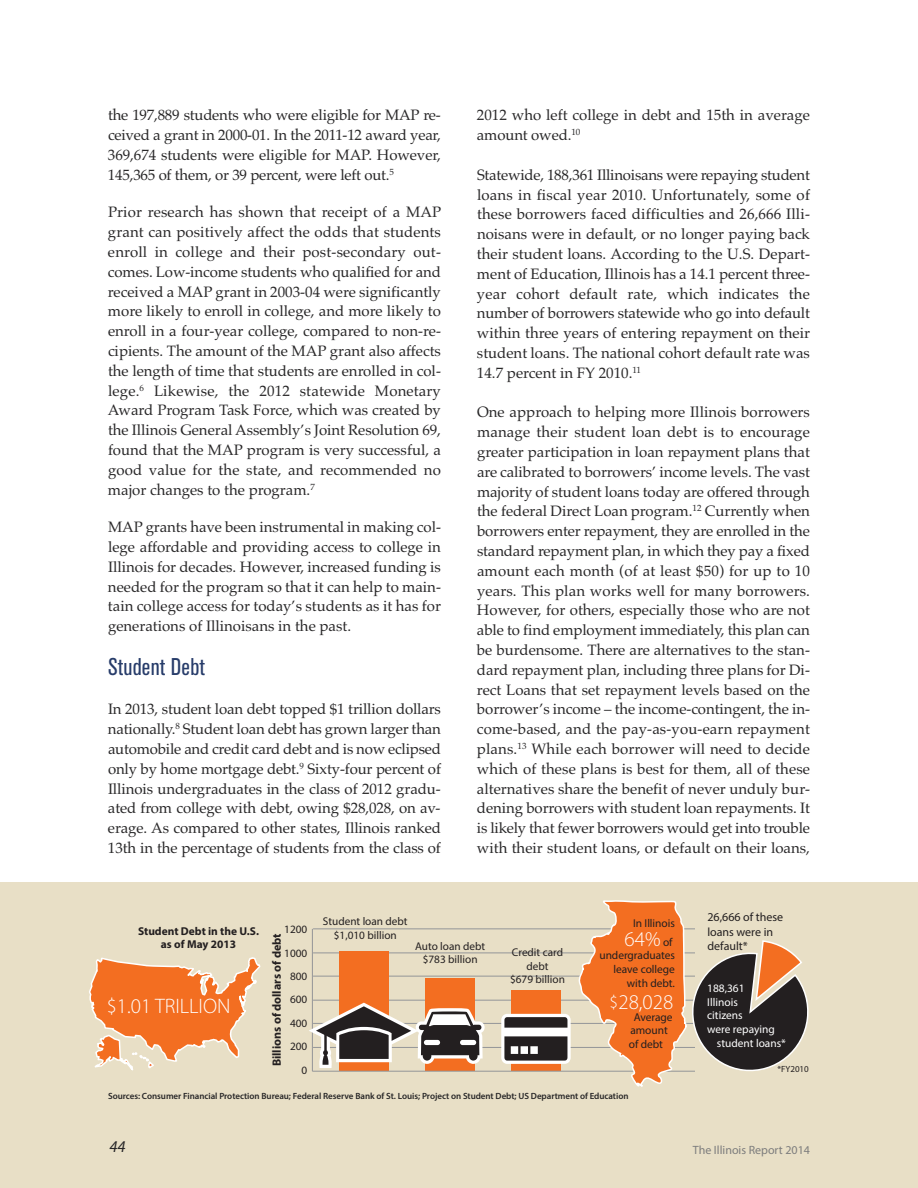
<style>
.page{position:relative;width:918px;height:1188px;background:#fff}
.page>*{position:absolute;margin:0;border:0;box-sizing:border-box;transform-origin:0 0}
.t1{font:condensed 24px "Akzidenz Grotesk Pro";letter-spacing:.01em;color:#273c6a}
.t2{font:300 21px "Myriad Pro";color:#fff}
.t3{font:italic 16.5px "Myriad Pro";color:#272627}
.t4{font:15px/19.8px "Palatino";color:#272627;text-align:justify}
.t5{font:12px/14.4px "Myriad Pro";color:#231f20}
.t6{font:700 12px "Myriad Pro";color:#231f20}
.t7{font:12px "Myriad Pro";color:#7d7d7d}
.t8{font:11.4px/13.6px "Myriad Pro";letter-spacing:-.005em;color:#231f20;text-align:right}
.t9{font:11.4px "Myriad Pro";color:#fff}
.t10{font:700 11.4px/13.6px "Myriad Pro";color:#231f20;text-align:center}
.t11{font:11.25px/23.4px "Myriad Pro";color:#231f20;text-align:center}
.t12{font:600 9px "Myriad Pro";letter-spacing:-.005em;color:#272627}
.t13{font:9px "Myriad Pro";color:#231f20}
.s1{font-weight:400;font-size:11.4px;color:#231f20}
.s2{font-size:18px}
</style>
<div class="page">
<div style="left:0;top:882px;width:918px;height:306px;background:#e8dfc6"></div>
<svg style="left:89px;top:957px;width:172px;height:114px"></svg>
<hr style="left:313px;top:1047px;width:382px;height:1px;background:#939598">
<hr style="left:313px;top:1023px;width:382px;height:1px;background:#939598">
<hr style="left:313px;top:1000px;width:382px;height:1px;background:#939598">
<hr style="left:313px;top:976px;width:382px;height:1px;background:#939598">
<hr style="left:313px;top:953px;width:382px;height:1px;background:#939598">
<hr style="left:313px;top:928px;width:382px;height:1px;background:#939598">
<div style="left:339px;top:951px;width:49px;height:120px;background:#f36e21"></div>
<div style="left:425px;top:978px;width:50px;height:93px;background:#f36e21"></div>
<div style="left:512px;top:991px;width:49px;height:80px;background:#f36e21"></div>
<hr style="left:312px;top:929px;width:1px;height:142px;background:#939598">
<hr style="left:312px;top:1071px;width:383px;height:1px;background:#939598">
<div style="left:501px;top:1014px;width:70px;height:50px;background:#fff;border-radius:6px"></div>
<svg style="left:504px;top:1017px;width:63px;height:11px"></svg>
<svg style="left:504px;top:1036px;width:63px;height:25px;background:#434041"></svg>
<svg style="left:309px;top:1003px;width:176px;height:65px"></svg>
<svg style="left:577px;top:900px;width:232px;height:187px"></svg>
<p class="t4" style="left:108px;top:105px;width:335px">the 197,889 students who were eligible for MAP re&shy;ceived a grant in 2000-01. In the 2011-12 award year, 369,674 students were eligible for MAP. However, 145,365 of them, or 39 percent, were left out.<sup>5</sup></p>
<p class="t4" style="left:108px;top:202px;width:335px">Prior research has shown that receipt of a MAP grant can positively affect the odds that students enroll in college and their post-secondary out&shy;comes. Low-income students who qualified for and received a MAP grant in 2003-04 were significantly more likely to enroll in college, and more likely to enroll in a four-year college, compared to non-re&shy;cipients. The amount of the MAP grant also affects the length of time that students are enrolled in col&shy;lege.<sup>6</sup> Likewise, the 2012 statewide Monetary Award Program Task Force, which was created by the Illinois General Assembly’s Joint Resolution 69, found that the MAP program is very successful, a good value for the state, and recommended no major changes to the program.<sup>7</sup></p>
<p class="t4" style="left:108px;top:517px;width:335px">MAP grants have been instrumental in making col&shy;lege affordable and providing access to college in Illinois for decades. However, increased funding is needed for the program so that it can help to main&shy;tain college access for today’s students as it has for generations of Illinoisans in the past.</p>
<h1 class="t1" style="left:108px;top:659px;width:99px">Student Debt</h1>
<p class="t4" style="left:108px;top:699px;width:335px">In 2013, student loan debt topped $1 trillion dollars nationally.<sup>8</sup> Student loan debt has grown larger than automobile and credit card debt and is now eclipsed only by home mortgage debt.<sup>9</sup> Sixty-four percent of Illinois undergraduates in the class of 2012 gradu&shy;ated from college with debt, owing $28,028, on av&shy;erage. As compared to other states, Illinois ranked 13th in the percentage of students from the class of</p>
<p class="t4" style="left:477px;top:105px;width:334px">2012 who left college in debt and 15th in average amount owed.<sup>10</sup></p>
<p class="t4" style="left:477px;top:165px;width:335px">Statewide, 188,361 Illinoisans were repaying student loans in fiscal year 2010. Unfortunately, some of these borrowers faced difficulties and 26,666 Illi&shy;noisans were in default, or no longer paying back their student loans. According to the U.S. Depart&shy;ment of Education, Illinois has a 14.1 percent three&shy;year cohort default rate, which indicates the number of borrowers statewide who go into default within three years of entering repayment on their student loans. The national cohort default rate was 14.7 percent in FY 2010.<sup>11</sup></p>
<p class="t4" style="left:477px;top:402px;width:335px">One approach to helping more Illinois borrowers manage their student loan debt is to encourage greater participation in loan repayment plans that are calibrated to borrowers’ income levels. The vast majority of student loans today are offered through the federal Direct Loan program.<sup>12</sup> Currently when borrowers enter repayment, they are enrolled in the standard repayment plan, in which they pay a fixed amount each month (of at least $50) for up to 10 years. This plan works well for many borrowers.<br>However, for others, especially those who are not able to find employment immediately, this plan can be burdensome. There are alternatives to the stan&shy;dard repayment plan, including three plans for Di&shy;rect Loans that set repayment levels based on the borrower’s income – the income-contingent, the in&shy;come-based, and the pay-as-you-earn repayment plans.<sup>13</sup> While each borrower will need to decide which of these plans is best for them, all of these alternatives share the benefit of never unduly bur&shy;dening borrowers with student loan repayments. It is likely that fewer borrowers would get into trouble with their student loans, or default on their loans,</p>
<p class="t10" style="left:138px;top:925px;width:122px">Student Debt in the U.S. as of May 2013</p>
<p class="t11" style="left:323px;top:916px;width:86px;line-height:13.5px">Student loan debt $1,010 billion</p>
<p class="t11" style="left:284px;top:919px;width:25px;text-align:right">1200<br>1000<br>800<br>600<br>400<br>200<br>0</p>
<p class="t6" style="left:272px;top:1066px;width:135px;rotate:-90deg">Billions of dollars of debt</p>
<h2 class="t2" style="left:107px;top:998px;width:125px">$1.01 TRILLION</h2>
<p class="t11" style="left:415px;top:940px;width:72px;line-height:13.5px">Auto loan debt $783 billion</p>
<p class="t11" style="left:510px;top:947px;width:56px;line-height:13.5px">Credit card debt<br>$679 billion</p>
<p class="t8" style="left:633px;top:918px;width:43px">In Illinois</p>
<h2 class="t2" style="left:625px;top:931px;width:49px">64% <span class="s1">of</span></h2>
<p class="t8" style="left:599px;top:949px;width:77px">undergraduates leave college with debt.</p>
<p class="t8" style="left:629px;top:1011px;width:45px;text-align:left;text-indent:5px">Average amount of debt</p>
<h2 class="t2" style="left:610px;top:994px;width:65px"><span class="s2">$</span>28,028</h2>
<p class="t12" style="left:108px;top:1092px;width:522px">Sources: Consumer Financial Protection Bureau; Federal Reserve Bank of St. Louis; Project on Student Debt; US Department of Education</p>
<p class="t3" style="left:110px;top:1140px;width:17px">44</p>
<p class="t5" style="left:707px;top:911px;width:77px">26,666 of these loans were in default*</p>
<p class="t9" style="left:707px;top:984px;width:39px">188,361</p>
<p class="t9" style="left:707px;top:998px;width:32px">Illinois</p>
<p class="t9" style="left:707px;top:1011px;width:37px">citizens</p>
<p class="t9" style="left:707px;top:1025px;width:69px">were repaying</p>
<p class="t9" style="left:717px;top:1039px;width:71px">student loans*</p>
<p class="t13" style="left:777px;top:1065px;width:33px">*FY2010</p>
<p class="t7" style="left:693px;top:1145px;width:119px">The Illinois Report 2014</p>
</div>
